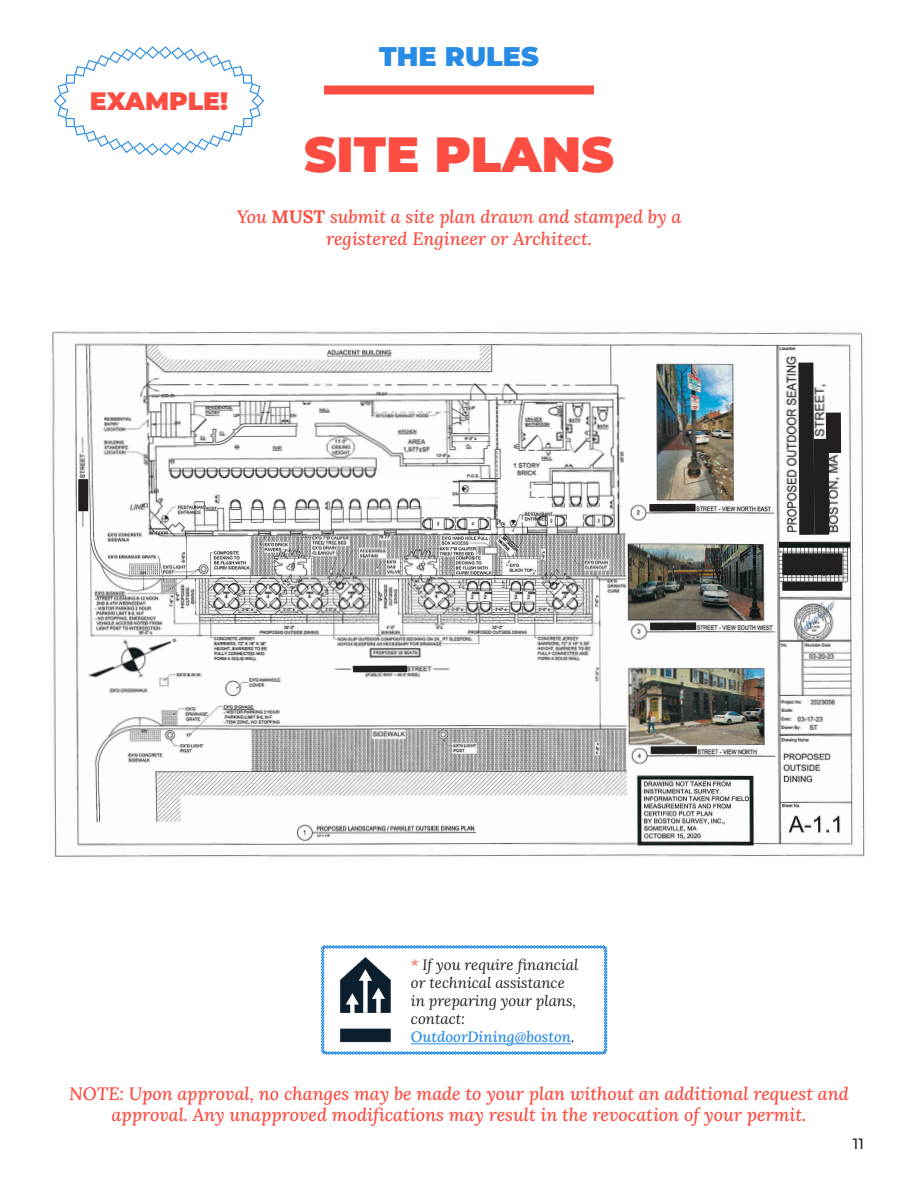
<style>
.page{position:relative;width:918px;height:1188px;background:#fff}
.page>*{position:absolute;margin:0;border:0;box-sizing:border-box;transform-origin:0 0}
.t1{font:900 49.5px "Montserrat";color:#fb4d42}
.t2{font:900 27px "Montserrat";color:#288be4}
.t3{font:900 25.2px "Montserrat";letter-spacing:-.005em;color:#fb4d42}
.t4{font:italic 500 18px/21.6px "Lora";color:#fb4d42;text-align:center}
.t5{font:italic 15px/18px "Lora";color:#231f20}
.t6{font:italic 500 15px "Lora";color:#288be4}
.t7{font:500 15px "Montserrat";color:#231f20}
.s1{font-weight:700;font-style:normal}
.s2{color:#fb4d42}
.s3{font-weight:400;color:#231f20}
</style>
<div class="page">
<svg style="left:54px;top:46px;width:210px;height:110px"></svg>
<svg style="left:321px;top:945px;width:286px;height:110px"></svg>
<hr style="left:411px;top:1043px;width:160px;height:1px;background:#288be4">
<img style="left:320px;top:948px;width:82px;height:103px">
<div style="left:324px;top:86px;width:270px;height:8px;background:#fb4d42"></div>
<img style="left:52px;top:331px;width:813px;height:526px">
<svg style="left:798px;top:363px;width:31px;height:172px;background:#4f4c4d"></svg>
<div style="left:649px;top:504px;width:47px;height:8px;background:#231f20"></div>
<div style="left:650px;top:622px;width:46px;height:8px;background:#231f20"></div>
<div style="left:651px;top:746px;width:46px;height:8px;background:#231f20"></div>
<div style="left:826px;top:413px;width:15px;height:40px;background:#231f20"></div>
<svg style="left:257px;top:477px;width:187px;height:22px"></svg>
<div style="left:79px;top:480px;width:8px;height:30px;background:#231f20"></div>
<div style="left:78px;top:479px;width:10px;height:32px;border:2px solid #231f20"></div>
<div style="left:353px;top:666px;width:54px;height:6px;border:2px solid #231f20"></div>
<div style="left:783px;top:554px;width:59px;height:21px;background:#231f20"></div>
<div style="left:782px;top:553px;width:60px;height:22px;border:2px solid #231f20"></div>
<div style="left:783px;top:583px;width:59px;height:7px;background:#231f20"></div>
<div style="left:782px;top:582px;width:60px;height:9px;border:2px solid #231f20"></div>
<p class="t3" style="left:90px;top:83px;width:140px">EXAMPLE!</p>
<p class="t2" style="left:379px;top:36px;width:161px">THE RULES</p>
<p class="t1" style="left:304px;top:118px;width:311px">SITE PLANS</p>
<p class="t4" style="left:237px;top:205px;width:446px">You <span class="s1">MUST</span> submit a site plan drawn and stamped by a registered Engineer or Architect.</p>
<p class="t5" style="left:411px;top:956px;width:169px"><span class="s2">*</span> If you require financial or technical assistance in preparing your plans, contact:</p>
<p class="t6" style="left:411px;top:1026px;width:165px">OutdoorDining@boston<span class="s3">.</span></p>
<p class="t4" style="left:69px;top:1082px;width:781px">NOTE: Upon approval, no changes may be made to your plan without an additional request and approval. Any unapproved modifications may result in the revocation of your permit.</p>
<p class="t7" style="left:853px;top:1133px;width:13px">11</p>
</div>
